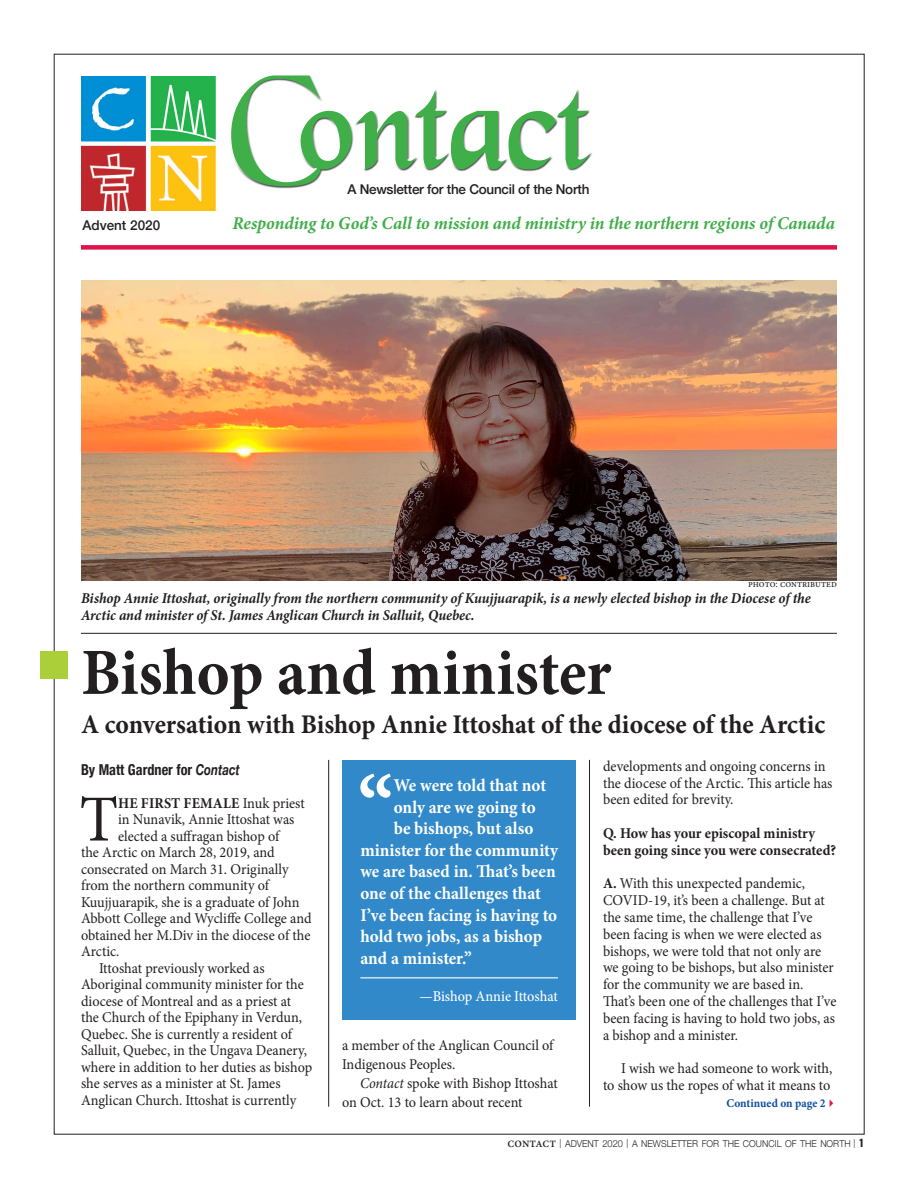
<style>
.page{position:relative;width:918px;height:1188px;background:#fff}
.page>*{position:absolute;margin:0;border:0;box-sizing:border-box;transform-origin:0 0}
.t1{font:124.5px "Dickens Script SSK";color:#40ae49}
.t2{font:700 84.45px "Minion Pro";color:#fff;scale:.95 1}
.Head__24_pt_bold{font:700 66px "Minion Pro";color:#231f20;scale:.95 1}
.Body__no_indent{font:65.7px "Minion Pro";color:#231f20;scale:.95 1}
.Head__24_pt_bold-2{font:700 27px "Minion Pro";color:#231f20;scale:.95 1}
.t3{font:700 18px "Minion Pro";color:#fff;scale:.95 1}
.cutline{font:italic 700 18px "Minion Pro";letter-spacing:-.005em;color:#40ae49}
.Body__no_indent-2{font:15px/16.8px "Minion Pro";color:#231f20;scale:.95 1}
.Body{font:15px/16.5px "Minion Pro";letter-spacing:-.005em;color:#231f20;scale:.95 1}
.cutline-2{font:italic 700 15px/16.5px "Minion Pro";letter-spacing:-.005em;color:#231f20;scale:.95 1}
.Body__no_indent-3{font:700 15px/16.8px "Minion Pro";color:#231f20;scale:.95 1}
.byline{font:700 condensed 15px "Helvetica Neue";color:#231f20;scale:.95 1}
.t4{font:500 15px "Minion Pro";letter-spacing:-.005em;color:#fff;scale:.95 1}
.t5{font:500 13.5px "Helvetica Neue";letter-spacing:-.02em;color:#231f20}
.t6{font:500 13.5px "Helvetica Neue";color:#231f20}
.Body__no_indent-4{font:700 12px "Minion Pro";color:#0d4da1;scale:.95 1}
.photo_credit{font:10.5px "Minion Pro";color:#231f20;scale:.95 1}
.t7{font:300 9.45px "Helvetica Neue";color:#231f20;scale:.95 1}
.s1{font-style:italic;font-stretch:normal}
.s2{font-weight:400}
.s3{font-style:italic}
.s4{font-weight:700}
.s5{color:#e01249}
.s6{font-family:"Minion Pro";font-weight:500;font-size:13.5px}
.s7{font-size:9.75px}
.s8{font-family:"Helvetica Inserat";font-weight:400;font-size:10.5px}
</style>
<div class="page">
<img style="left:81px;top:76px;width:135px;height:134px">
<div style="left:81px;top:245px;width:756px;height:5px;background:#e01249"></div>
<div style="left:233px;top:75px;width:360px;height:114px;background:#231f20;opacity:.75"></div>
<hr style="left:328px;top:760px;width:1px;height:347px;background:#231f20">
<img style="left:81px;top:280px;width:756px;height:300px">
<hr style="left:81px;top:633px;width:756px;height:1px;background:#231f20">
<hr style="left:589px;top:760px;width:1px;height:347px;background:#231f20">
<div style="left:342px;top:760px;width:234px;height:260px;background:#3289c9"></div>
<hr style="left:360px;top:977px;width:198px;height:1px;background:#fff">
<div style="left:40px;top:651px;width:28px;height:28px;background:#abcf38"></div>
<h1 class="t1" style="left:232px;top:50px;width:361px">Contact</h1>
<p class="t5" style="left:347px;top:178px;width:244px">A Newsletter for the Council of the North</p>
<p class="t6" style="left:82px;top:214px;width:79px">Advent 2020</p>
<p class="cutline" style="left:232px;top:211px;width:604px">Responding to God’s Call to mission and ministry in the northern regions of Canada</p>
<p class="photo_credit" style="left:748px;top:576px;width:95px">photo: contributed</p>
<p class="cutline-2" style="left:81px;top:590px;width:770px">Bishop Annie Ittoshat, originally from the northern community of Kuujjuarapik, is a newly elected bishop in the Diocese of the<br>Arctic and minister of St. James Anglican Church in Salluit, Quebec.</p>
<p class="Head__24_pt_bold" style="left:81px;top:626px;width:560px">Bishop and minister</p>
<p class="Head__24_pt_bold-2" style="left:81px;top:705px;width:785px">A conversation with Bishop Annie Ittoshat of the diocese of the Arctic</p>
<p class="byline" style="left:81px;top:757px;width:169px">By Matt Gardner for <span class="s1">Contact</span></p>
<p class="Body__no_indent" style="left:80px;top:776px;width:42px">T</p>
<p class="Body__no_indent-3" style="left:118px;top:794px;width:198px">HE FIRST FEMALE <span class="s2">Inuk priest</span></p>
<p class="Body__no_indent-2" style="left:118px;top:811px;width:187px">in Nunavik, Annie Ittoshat was</p>
<p class="Body__no_indent-2" style="left:118px;top:827px;width:171px">elected a suffragan bishop of</p>
<p class="Body__no_indent-2" style="left:81px;top:844px;width:205px">the Arctic on March 28, 2019, and</p>
<p class="Body__no_indent-2" style="left:81px;top:860px;width:220px">consecrated on March 31. Originally</p>
<p class="Body__no_indent-2" style="left:81px;top:877px;width:200px">from the northern community of</p>
<p class="Body__no_indent-2" style="left:81px;top:893px;width:232px">Kuujjuarapik, she is a graduate of John</p>
<p class="Body__no_indent-2" style="left:81px;top:910px;width:244px">Abbott College and Wycliffe College and</p>
<p class="Body__no_indent-2" style="left:81px;top:926px;width:243px">obtained her M.Div in the diocese of the</p>
<p class="Body__no_indent-2" style="left:81px;top:943px;width:42px">Arctic.</p>
<p class="Body" style="left:81px;top:960px;width:245px;text-indent:18px">Ittoshat previously worked as Aboriginal community minister for the diocese of Montreal and as a priest at the Church of the Epiphany in Verdun, Quebec. She is currently a resident of Salluit, Quebec, in the Ungava Deanery, where in addition to her duties as bishop she serves as a minister at St. James Anglican Church. Ittoshat is currently</p>
<h2 class="t2" style="left:358px;top:748px;width:39px">“</h2>
<p class="t3" style="left:394px;top:773px;width:162px">We were told that not</p>
<p class="t3" style="left:394px;top:794px;width:151px">only are we going to</p>
<p class="t3" style="left:394px;top:816px;width:148px">be bishops, but also</p>
<p class="t3" style="left:360px;top:837px;width:210px">minister for the community</p>
<p class="t3" style="left:360px;top:859px;width:207px">we are based in. That’s been</p>
<p class="t3" style="left:360px;top:881px;width:191px">one of the challenges that</p>
<p class="t3" style="left:360px;top:902px;width:209px">I’ve been facing is having to</p>
<p class="t3" style="left:360px;top:924px;width:193px">hold two jobs, as a bishop</p>
<p class="t3" style="left:360px;top:945px;width:119px">and a minister.”</p>
<p class="t4" style="left:420px;top:986px;width:147px">—Bishop Annie Ittoshat</p>
<p class="Body" style="left:342px;top:1036px;width:224px;line-height:19px">a member of the Anglican Council of<br>Indigenous Peoples.</p>
<p class="Body" style="left:342px;top:1074px;width:229px;line-height:19px;text-indent:18px"><span class="s3">Contact</span> spoke with Bishop Ittoshat on Oct. 13 to learn about recent</p>
<p class="Body" style="left:603px;top:758px;width:243px">developments and ongoing concerns in the diocese of the Arctic. This article has been edited for brevity.</p>
<p class="Body__no_indent-3" style="left:603px;top:825px;width:247px">Q. How has your episcopal ministry been going since you were consecrated?</p>
<p class="Body__no_indent-2" style="left:603px;top:875px;width:247px"><span class="s4">A.</span> With this unexpected pandemic, COVID-19, it’s been a challenge. But at the same time, the challenge that I’ve been facing is when we were elected as bishops, we were told that not only are we going to be bishops, but also minister for the community we are based in.<br>That’s been one of the challenges that I’ve been facing is having to hold two jobs, as a bishop and a minister.</p>
<p class="Body" style="left:603px;top:1060px;width:243px;text-align:right">I wish we had someone to work with,<br>to show us the ropes of what it means to</p>
<p class="Body__no_indent-4" style="left:726px;top:1094px;width:118px">Continued on page 2<span class="s5">✔</span></p>
<p class="t7" style="left:508px;top:1136px;width:377px"><span class="s6">contact</span> <sup>|</sup> ADVENT <span class="s7">2020</span> <sup>|</sup> A NEWSLETTER FOR THE COUNCIL OF THE NORTH <sup>|</sup> <span class="s8">1</span></p>
</div>
